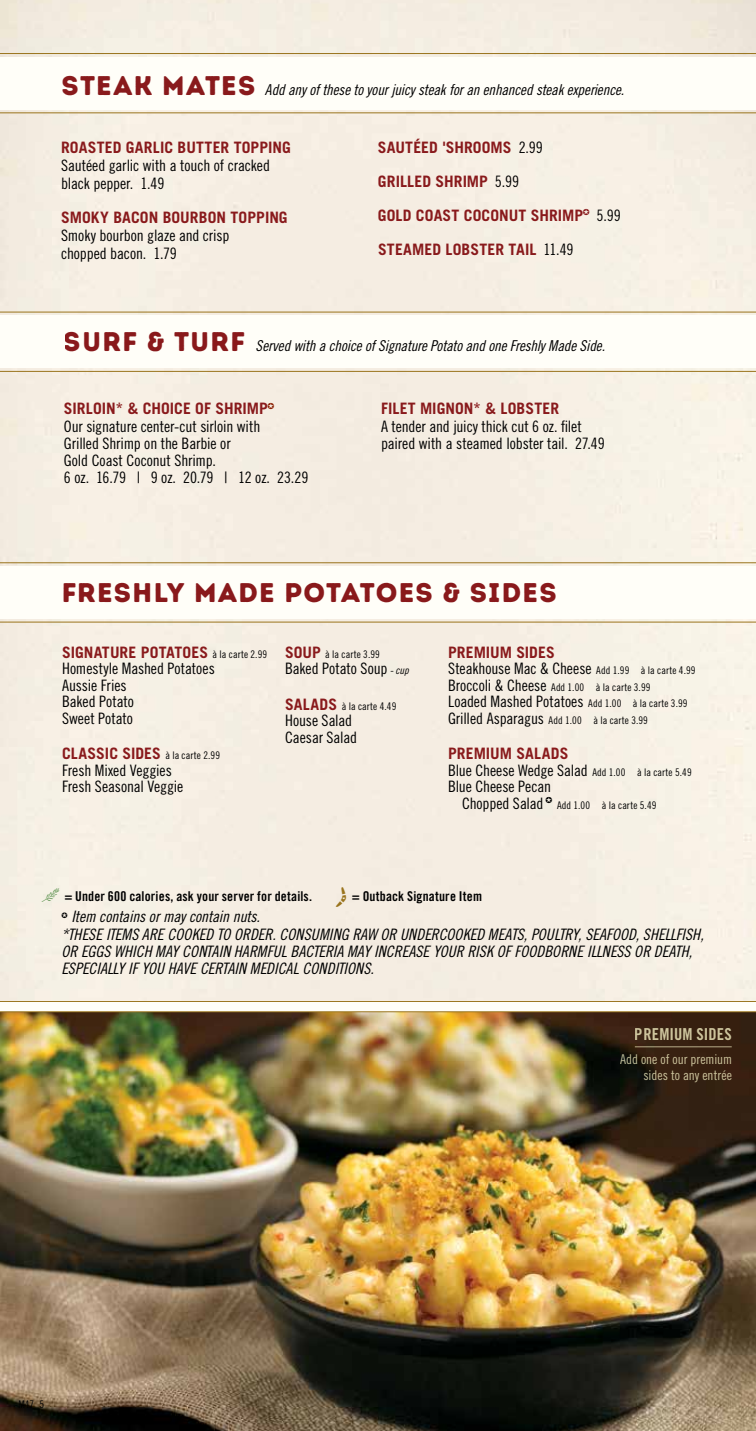
<style>
.page{position:relative;width:756px;height:1431px;background:#fff}
.page>*{position:absolute;margin:0;border:0;box-sizing:border-box;transform-origin:0 0}
.t1{font:27px "Intro Rust Base";letter-spacing:.045em;color:#891a1c}
.t2{font:16.5px "Trade Gothic LT Std Bd Cn 20";letter-spacing:.01em;color:#fffbcc}
.t3{font:15.75px/16.5px "Trade Gothic LT Std Cn 18";letter-spacing:-.005em;color:#000}
.t4{font:700 15.75px/34.2px "Trade Gothic LT Std";letter-spacing:.005em;color:#891a1c}
.t5{font:15.75px/17.2px "Trade Gothic LT Std Cn 18 Obl";color:#000}
.t6{font:15px "Trade Gothic LT Std Cn 18 Obl";letter-spacing:-.01em;color:#000}
.t7{font:13.5px "Trade Gothic Bold Cond Twenty";letter-spacing:.01em;color:#000}
.t8{font:13.5px/16.5px "Trade Gothic LT Std Cn 18";color:#fffbcc;text-align:right}
.t9{font:10.5px "Trade Gothic LT Std Cn 18";letter-spacing:.01em;color:#000}
.t10{font:10.5px "Trade Gothic Cond Eighteen";color:#000}
.s1{font-family:"Intro Rust Base";font-size:27px;color:#891a1c}
.s2{font-family:"Trade Gothic LT Std Cn 18";font-weight:400;color:#000}
.s3{font-family:"Trade Gothic LT Std Cn 18";font-weight:400;font-size:10.5px;color:#000}
.s4{font-family:"Trade Gothic LT Std";font-weight:700;font-size:15.75px;color:#891a1c}
.s5{font-family:"Trade Gothic LT Std Cn 18 Obl";font-size:10.5px}
.s6{font-size:10.5px}
.s7{font-size:15.75px}
.s8{font-family:"Outback ICONS11 Normal";color:#387c2b}
.s9{font-family:"Outback ICONS12";font-size:19.8px;color:#9a741c}
</style>
<div class="page">
<hr style="left:0;top:562px;width:756px;height:1px;background:#9a741c">
<div style="left:0;top:566px;width:756px;height:53px;background:#fffef8"></div>
<hr style="left:0;top:622px;width:756px;height:1px;background:#9a741c">
<img style="left:0;top:1012px;width:756px;height:419px">
<hr style="left:635px;top:1046px;width:97px;height:1px;background:#fffbcc">
<hr style="left:0;top:1001px;width:756px;height:1px;background:#9a741c">
<div style="left:0;top:1002px;width:756px;height:9px;background:#fffef8"></div>
<hr style="left:0;top:1011px;width:756px;height:1px;background:#9a741c">
<hr style="left:0;top:53px;width:756px;height:1px;background:#9a741c">
<div style="left:0;top:57px;width:756px;height:52px;background:#fffef8"></div>
<hr style="left:0;top:112px;width:756px;height:1px;background:#9a741c">
<hr style="left:0;top:312px;width:756px;height:1px;background:#9a741c">
<div style="left:0;top:316px;width:756px;height:52px;background:#fffef8"></div>
<hr style="left:0;top:371px;width:756px;height:1px;background:#9a741c">
<svg style="left:268px;top:403px;width:6px;height:6px"></svg>
<svg style="left:546px;top:797px;width:6px;height:6px"></svg>
<svg style="left:583px;top:209px;width:6px;height:6px"></svg>
<svg style="left:62px;top:912px;width:5px;height:6px"></svg>
<p class="t6" style="left:62px;top:80px;width:564px"><span class="s1">STEAK MATES</span> Add any of these to your juicy steak for an enhanced steak experience.</p>
<p class="t4" style="left:61px;top:130px;width:231px">ROASTED GARLIC BUTTER TOPPING</p>
<p class="t3" style="left:61px;top:156px;width:210px;line-height:18px">Sautéed garlic with a touch of cracked black pepper. 1.49</p>
<p class="t4" style="left:61px;top:200px;width:228px">SMOKY BACON BOURBON TOPPING</p>
<p class="t3" style="left:61px;top:226px;width:170px;line-height:18px">Smoky bourbon glaze and crisp chopped bacon. 1.79</p>
<p class="t4" style="left:378px;top:130px;width:244px">SAUTÉED 'SHROOMS <span class="s2">2.99<br></span>GRILLED SHRIMP <span class="s2">5.99<br></span>GOLD COAST COCONUT SHRIMP <span class="s2">5.99<br></span>STEAMED LOBSTER TAIL <span class="s2">11.49</span></p>
<h1 class="t1" style="left:64px;top:325px;width:183px">SURF &amp; TURF</h1>
<p class="t6" style="left:256px;top:336px;width:351px">Served with a choice of Signature Potato and one Freshly Made Side.</p>
<p class="t4" style="left:64px;top:391px;width:205px">SIRLOIN* &amp; CHOICE OF SHRIMP</p>
<p class="t3" style="left:64px;top:417px;width:246px;line-height:17.2px">Our signature center-cut sirloin with<br>Grilled Shrimp on the Barbie or<br>Gold Coast Coconut Shrimp.<br>6 oz. 16.79 | 9 oz. 20.79 | 12 oz. 23.29</p>
<p class="t4" style="left:381px;top:391px;width:180px">FILET MIGNON* &amp; LOBSTER</p>
<p class="t3" style="left:381px;top:417px;width:225px;line-height:17.2px">A tender and juicy thick cut 6 oz. filet paired with a steamed lobster tail. 27.49</p>
<h1 class="t1" style="left:61px;top:575px;width:497px">FRESHLY MADE POTATOES &amp; SIDES</h1>
<p class="t4" style="left:62px;top:635px;width:207px">SIGNATURE POTATOES <span class="s3">à la carte 2.99</span></p>
<p class="t3" style="left:62px;top:660px;width:154px">Homestyle Mashed Potatoes<br>Aussie Fries<br>Baked Potato<br>Sweet Potato</p>
<p class="t4" style="left:62px;top:736px;width:159px">CLASSIC SIDES <span class="s3">à la carte 2.99</span></p>
<p class="t3" style="left:62px;top:762px;width:123px">Fresh Mixed Veggies<br>Fresh Seasonal Veggie</p>
<p class="t9" style="left:285px;top:648px;width:96px"><span class="s4">SOUP</span> à la carte 3.99</p>
<p class="t3" style="left:285px;top:660px;width:125px">Baked Potato Soup <span class="s5">- cup</span></p>
<p class="t9" style="left:285px;top:700px;width:113px"><span class="s4">SALADS</span> à la carte 4.49</p>
<p class="t3" style="left:285px;top:712px;width:74px">House Salad<br>Caesar Salad</p>
<p class="t4" style="left:448px;top:635px;width:108px">PREMIUM SIDES</p>
<p class="t3" style="left:448px;top:660px;width:249px">Steakhouse Mac &amp; Cheese <span class="s6">Add 1.99 à la carte 4.99</span></p>
<p class="t9" style="left:448px;top:681px;width:204px"><span class="s7">Broccoli &amp; Cheese</span> Add 1.00 à la carte 3.99</p>
<p class="t3" style="left:448px;top:693px;width:241px">Loaded Mashed Potatoes <span class="s6">Add 1.00 à la carte 3.99</span></p>
<p class="t9" style="left:448px;top:714px;width:201px"><span class="s7">Grilled Asparagus</span> Add 1.00 à la carte 3.99</p>
<p class="t4" style="left:448px;top:736px;width:122px">PREMIUM SALADS</p>
<p class="t3" style="left:448px;top:762px;width:245px">Blue Cheese Wedge Salad <span class="s6">Add 1.00 à la carte 5.49</span></p>
<p class="t3" style="left:448px;top:778px;width:105px">Blue Cheese Pecan</p>
<p class="t3" style="left:462px;top:795px;width:83px">Chopped Salad</p>
<p class="t9" style="left:557px;top:799px;width:101px">Add 1.00 à la carte 5.49</p>
<p class="t7" style="left:42px;top:888px;width:442px"><span class="s8">L</span> = Under 600 calories, ask your server for details. <span class="s9">S</span> = Outback Signature Item</p>
<p class="t5" style="left:62px;top:909px;width:644px;text-indent:10px">Item contains or may contain nuts.<br>*THESE ITEMS ARE COOKED TO ORDER. CONSUMING RAW OR UNDERCOOKED MEATS, POULTRY, SEAFOOD, SHELLFISH, OR EGGS WHICH MAY CONTAIN HARMFUL BACTERIA MAY INCREASE YOUR RISK OF FOODBORNE ILLNESS OR DEATH, ESPECIALLY IF YOU HAVE CERTAIN MEDICAL CONDITIONS.</p>
<p class="t10" style="left:18px;top:1398px;width:27px">M47_5</p>
<p class="t2" style="left:635px;top:1025px;width:98px">PREMIUM SIDES</p>
<p class="t8" style="left:620px;top:1051px;width:113px">Add one of our premium sides to any entrée</p>
</div>
